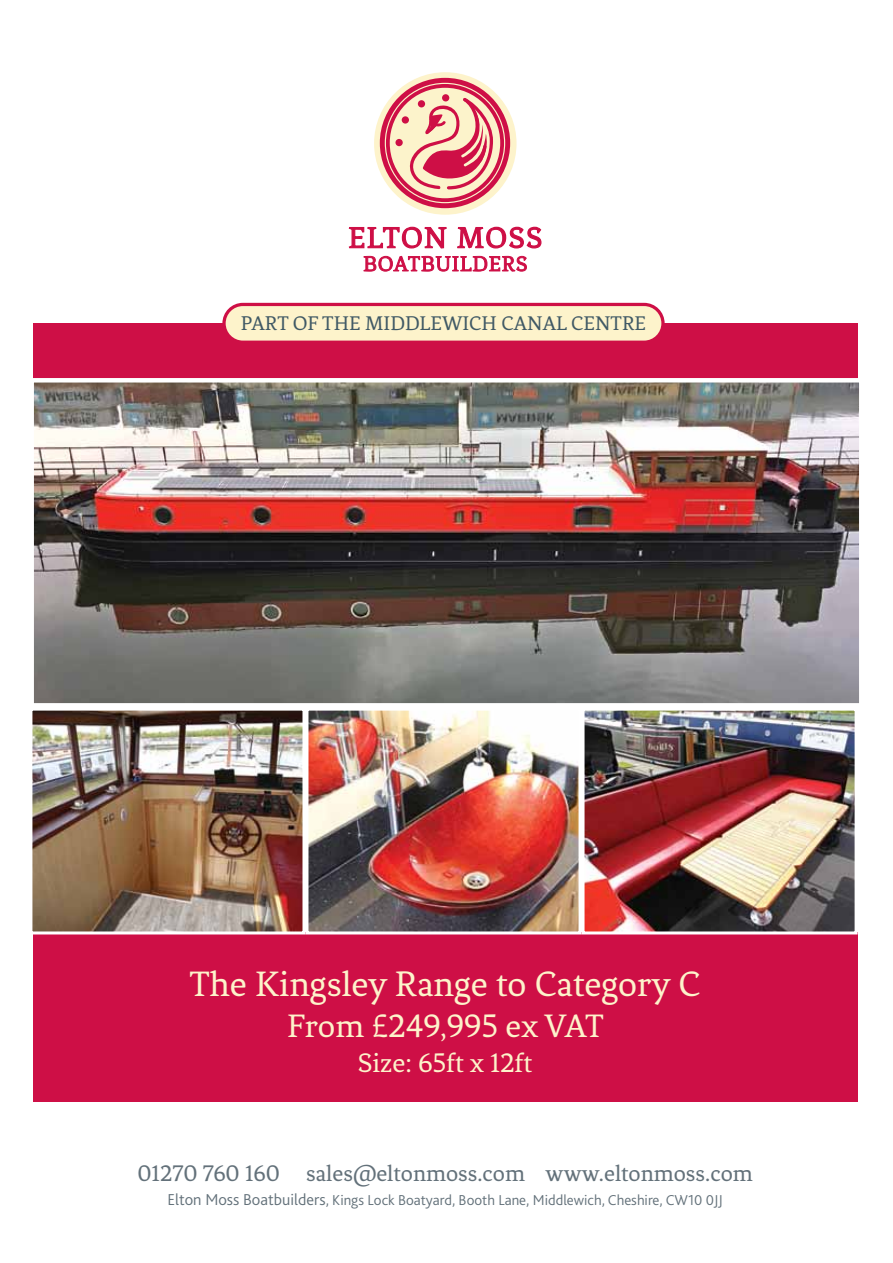
<style>
.page{position:relative;width:893px;height:1263px;background:#fff}
.page>*{position:absolute;margin:0;border:0;box-sizing:border-box;transform-origin:0 0}
.t1{font:37.5px "Fenix";color:#fdf3cb}
.t2{font:34.5px "Fenix";letter-spacing:-.005em;color:#fdf3cb}
.t3{font:28.5px "Fenix";color:#fdf3cb}
.t4{font:24px "Fenix";color:#63717a}
.t5{font:21px "Fenix";color:#405965}
.t6{font:300 15px "Bliss 2";color:#63717a}
.s1{font-size:16.5px}
</style>
<div class="page">
<div style="left:33px;top:323px;width:825px;height:83px;background:#ce0f46"></div>
<div style="left:33px;top:932px;width:825px;height:170px;background:#ce0f46"></div>
<img style="left:34px;top:383px;width:824px;height:320px">
<div style="left:29px;top:378px;width:834px;height:330px;border:4px solid #fff"></div>
<img style="left:33px;top:712px;width:268px;height:218px">
<div style="left:29px;top:708px;width:276px;height:226px;border:3px solid #fff"></div>
<img style="left:309px;top:712px;width:268px;height:218px">
<div style="left:305px;top:708px;width:276px;height:226px;border:3px solid #fff"></div>
<img style="left:585px;top:712px;width:269px;height:218px">
<div style="left:581px;top:708px;width:277px;height:226px;border:3px solid #fff"></div>
<svg style="left:348px;top:226px;width:194px;height:46px"></svg>
<div style="left:374px;top:72px;width:142px;height:143px;background:#fdf3cb;border-radius:50%"></div>
<svg style="left:380px;top:78px;width:130px;height:130px"></svg>
<svg style="left:222px;top:303px;width:443px;height:38px;background:#f7d9bc"></svg>
<h3 class="t5" style="left:241px;top:311px;width:407px">PART OF THE MIDDLEWICH CANAL CENTRE</h3>
<h1 class="t1" style="left:190px;top:963px;width:513px">The Kingsley Range to Category C</h1>
<h2 class="t2" style="left:287px;top:1007px;width:319px">From £249,995 ex VAT</h2>
<h3 class="t3" style="left:358px;top:1046px;width:176px">Size: 65ft x 12ft</h3>
<h3 class="t4" style="left:137px;top:1160px;width:617px">01270 760 160 sales@eltonmoss.com www.eltonmoss.com</h3>
<p class="t6" style="left:167px;top:1190px;width:557px"><span class="s1">Elton Moss Boatbuilders</span>, Kings Lock Boatyard, Booth Lane, Middlewich, Cheshire, CW10 0JJ</p>
</div>
